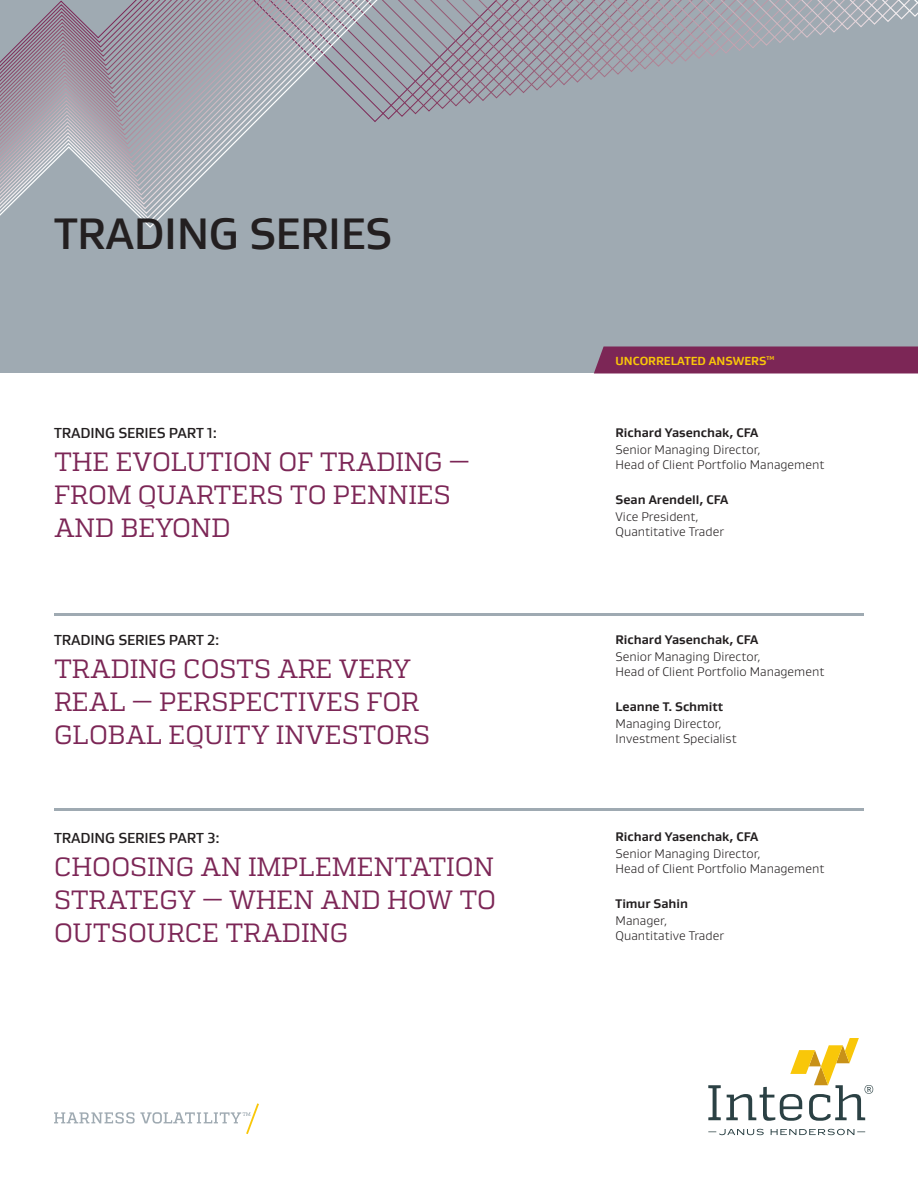
<style>
.page{position:relative;width:918px;height:1188px;background:#fff}
.page>*{position:absolute;margin:0;border:0;box-sizing:border-box;transform-origin:0 0}
.t1{font:500 45px "Gustan";letter-spacing:-.01em;color:#231f20}
.t2{font:26.4px/33px "Quadon";letter-spacing:-.01em;color:#7c2656}
.t3{font:500 14.85px "Gustan";letter-spacing:-.01em;color:#231f20}
.t4{font:300 12.75px/15px "Gustan";color:#231f20}
.t5{font:700 12.75px "Gustan";color:#231f20}
.t6{font:700 12px "Gustan";color:#f9c709}
</style>
<div class="page">
<svg style="left:0;top:0;width:918px;height:374px;background:#9fa4ae"></svg>
<svg style="left:54px;top:1103px;width:205px;height:31px"></svg>
<svg style="left:708px;top:1038px;width:165px;height:97px"></svg>
<hr style="left:54px;top:613px;width:810px;height:3px;background:#9faab2">
<hr style="left:54px;top:809px;width:810px;height:2px;background:#9faab2">
<h1 class="t1" style="left:54px;top:204px;width:340px">TRADING SERIES</h1>
<p class="t3" style="left:54px;top:423px;width:165px">TRADING SERIES PART 1:</p>
<h2 class="t2" style="left:54px;top:445px;width:417px">THE EVOLUTION OF TRADING —<br>FROM QUARTERS TO PENNIES<br>AND BEYOND</h2>
<p class="t3" style="left:54px;top:630px;width:167px">TRADING SERIES PART 2:</p>
<h2 class="t2" style="left:54px;top:652px;width:378px">TRADING COSTS ARE VERY<br>REAL — PERSPECTIVES FOR<br>GLOBAL EQUITY INVESTORS</h2>
<p class="t3" style="left:54px;top:828px;width:167px">TRADING SERIES PART 3:</p>
<h2 class="t2" style="left:54px;top:850px;width:444px;text-align:justify">CHOOSING AN IMPLEMENTATION STRATEGY — WHEN AND HOW TO OUTSOURCE TRADING</h2>
<p class="t6" style="left:616px;top:353px;width:160px">UNCORRELATED ANSWERS<sup>TM</sup></p>
<p class="t5" style="left:616px;top:424px;width:144px">Richard Yasenchak, CFA</p>
<p class="t4" style="left:616px;top:442px;width:210px">Senior Managing Director,<br>Head of Client Portfolio Management</p>
<p class="t5" style="left:616px;top:491px;width:114px">Sean Arendell, CFA</p>
<p class="t4" style="left:616px;top:509px;width:110px">Vice President,<br>Quantitative Trader</p>
<p class="t5" style="left:616px;top:631px;width:144px">Richard Yasenchak, CFA</p>
<p class="t4" style="left:616px;top:649px;width:210px">Senior Managing Director,<br>Head of Client Portfolio Management</p>
<p class="t5" style="left:616px;top:698px;width:109px">Leanne T. Schmitt</p>
<p class="t4" style="left:616px;top:716px;width:123px">Managing Director,<br>Investment Specialist</p>
<p class="t5" style="left:616px;top:828px;width:144px">Richard Yasenchak, CFA</p>
<p class="t4" style="left:616px;top:846px;width:210px">Senior Managing Director,<br>Head of Client Portfolio Management</p>
<p class="t5" style="left:616px;top:895px;width:74px">Timur Sahin</p>
<p class="t4" style="left:616px;top:913px;width:110px">Manager,<br>Quantitative Trader</p>
</div>
